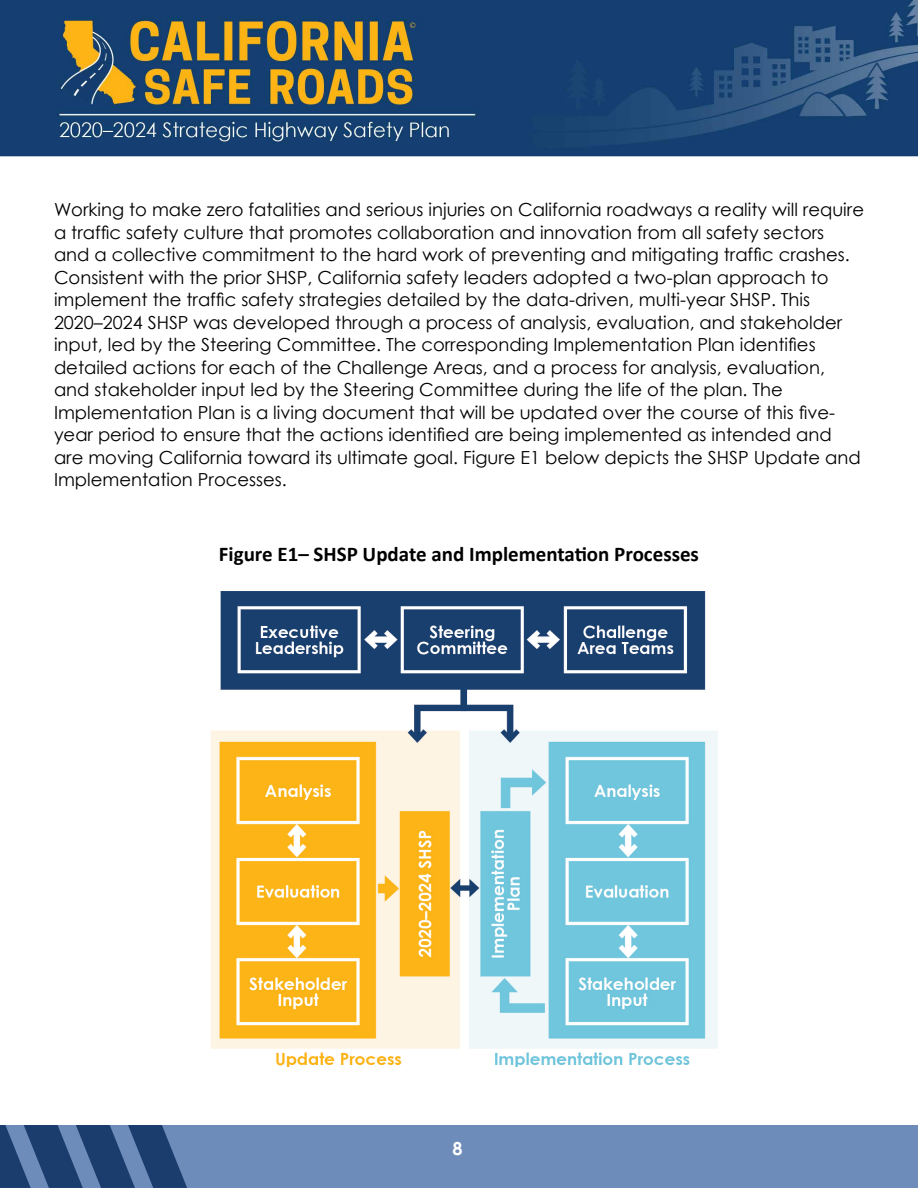
<style>
.page{position:relative;width:918px;height:1188px;background:#fff}
.page>*{position:absolute;margin:0;border:0;box-sizing:border-box;transform-origin:0 0}
.Table_and_Figures{font:700 21px "Calibri";color:#000}
.Body_Copy{font:18px/22.5px "Century Gothic";color:#000}
.t1{font:700 18px "Century Gothic";color:#fff}
</style>
<div class="page">
<div style="left:0;top:1125px;width:918px;height:63px;background:#6e8cba"></div>
<svg style="left:0;top:1125px;width:187px;height:63px"></svg>
<img style="left:0;top:0;width:918px;height:156px">
<img style="left:211px;top:591px;width:507px;height:476px">
<p class="Body_Copy" style="left:54px;top:198px;width:812px">Working to make zero fatalities and serious injuries on California roadways a reality will require a traffic safety culture that promotes collaboration and innovation from all safety sectors and a collective commitment to the hard work of preventing and mitigating traffic crashes.<br>Consistent with the prior SHSP, California safety leaders adopted a two-plan approach to implement the traffic safety strategies detailed by the data-driven, multi-year SHSP. This 2020–2024 SHSP was developed through a process of analysis, evaluation, and stakeholder input, led by the Steering Committee. The corresponding Implementation Plan identifies detailed actions for each of the Challenge Areas, and a process for analysis, evaluation, and stakeholder input led by the Steering Committee during the life of the plan. The Implementation Plan is a living document that will be updated over the course of this five&shy;year period to ensure that the actions identified are being implemented as intended and are moving California toward its ultimate goal. Figure E1 below depicts the SHSP Update and Implementation Processes.</p>
<p class="Table_and_Figures" style="left:219px;top:539px;width:482px">Figure E1– SHSP Update and Implementation Processes</p>
<p class="t1" style="left:452px;top:1135px;width:12px">8</p>
</div>
